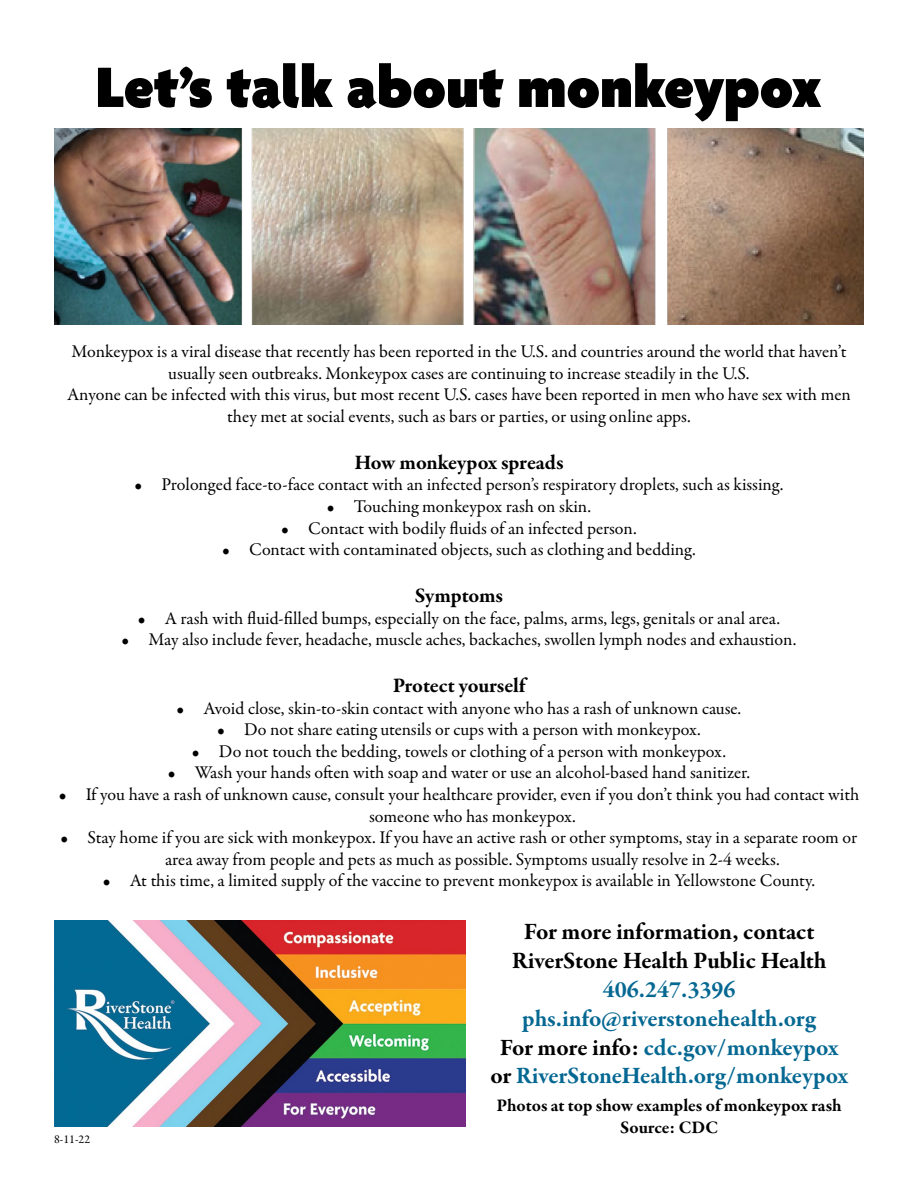
<style>
.page{position:relative;width:918px;height:1188px;background:#fff}
.page>*{position:absolute;margin:0;border:0;box-sizing:border-box;transform-origin:0 0}
.t1{font:900 61.5px "Agenda";color:#000}
.t2{font:700 24px/28.8px "Garamond Premr Pro";letter-spacing:-.005em;color:#046892;text-align:center}
.t3{font:700 24px/28.8px "Garamond Premr Pro";letter-spacing:-.01em;color:#000;text-align:center}
.t4{font:700 21px "Garamond Premr Pro";letter-spacing:-.005em;color:#000}
.t5{font:18px/21.6px "Garamond Premr Pro";color:#000}
.t6{font:700 18px/21.6px "Garamond Premr Pro";color:#000;text-align:center}
.t7{font:12px "Garamond Premr Pro";color:#000}
.s1{color:#000}
</style>
<div class="page">
<img style="left:54px;top:921px;width:411px;height:206px">
<img style="left:54px;top:128px;width:810px;height:197px">
<h1 class="t1" style="left:96px;top:54px;width:728px">Let’s talk about monkeypox</h1>
<p class="t5" style="left:67px;top:341px;width:785px;text-align:center">Monkeypox is a viral disease that recently has been reported in the U.S. and countries around the world that haven’t usually seen outbreaks. Monkeypox cases are continuing to increase steadily in the U.S.<br>Anyone can be infected with this virus, but most recent U.S. cases have been reported in men who have sex with men they met at social events, such as bars or parties, or using online apps.</p>
<p class="t4" style="left:354px;top:449px;width:211px">How monkeypox spreads</p>
<p class="t5" style="left:135px;top:474px;width:650px">• Prolonged face-to-face contact with an infected person’s respiratory droplets, such as kissing.</p>
<p class="t5" style="left:327px;top:496px;width:266px">• Touching monkeypox rash on skin.</p>
<p class="t5" style="left:281px;top:518px;width:357px">• Contact with bodily fluids of an infected person.</p>
<p class="t5" style="left:222px;top:539px;width:475px">• Contact with contaminated objects, such as clothing and bedding.</p>
<p class="t4" style="left:415px;top:582px;width:90px">Symptoms</p>
<p class="t5" style="left:138px;top:608px;width:644px">• A rash with fluid-filled bumps, especially on the face, palms, arms, legs, genitals or anal area.</p>
<p class="t5" style="left:122px;top:629px;width:676px">• May also include fever, headache, muscle aches, backaches, swollen lymph nodes and exhaustion.</p>
<p class="t4" style="left:393px;top:672px;width:134px">Protect yourself</p>
<p class="t5" style="left:177px;top:698px;width:566px">• Avoid close, skin-to-skin contact with anyone who has a rash of unknown cause.</p>
<p class="t5" style="left:217px;top:719px;width:485px">• Do not share eating utensils or cups with a person with monkeypox.</p>
<p class="t5" style="left:192px;top:741px;width:536px">• Do not touch the bedding, towels or clothing of a person with monkeypox.</p>
<p class="t5" style="left:168px;top:762px;width:584px">• Wash your hands often with soap and water or use an alcohol-based hand sanitizer.</p>
<p class="t5" style="left:369px;top:784px;width:492px;text-indent:-310px">• If you have a rash of unknown cause, consult your healthcare provider, even if you don’t think you had contact with someone who has monkeypox.</p>
<p class="t5" style="left:165px;top:827px;width:694px;text-indent:-105px">• Stay home if you are sick with monkeypox. If you have an active rash or other symptoms, stay in a separate room or area away from people and pets as much as possible. Symptoms usually resolve in 2-4 weeks.</p>
<p class="t5" style="left:103px;top:870px;width:714px">• At this time, a limited supply of the vaccine to prevent monkeypox is available in Yellowstone County.</p>
<p class="t7" style="left:54px;top:1132px;width:38px">8-11-22</p>
<h2 class="t3" style="left:512px;top:918px;width:316px">For more information, contact<br>RiverStone Health Public Health</h2>
<h2 class="t2" style="left:490px;top:975px;width:359px">406.247.3396 phs.info@riverstonehealth.org<br><span class="s1">For more info:</span> cdc.gov/monkeypox <span class="s1">or</span> RiverStoneHealth.org/monkeypox</h2>
<p class="t6" style="left:497px;top:1095px;width:347px">Photos at top show examples of monkeypox rash<br>Source: CDC</p>
</div>
